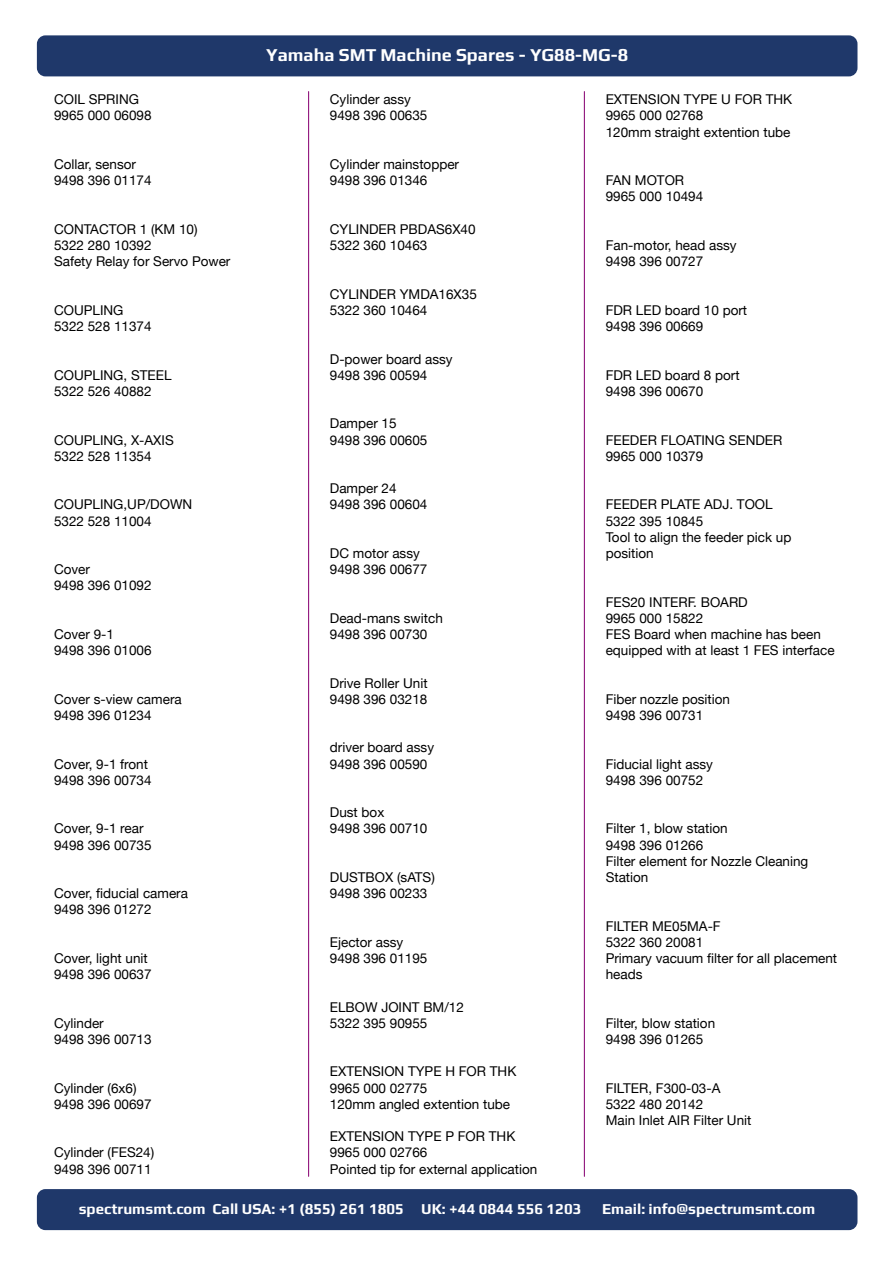
<style>
.page{position:relative;width:893px;height:1263px;background:#fff}
.page>*{position:absolute;margin:0;border:0;box-sizing:border-box;transform-origin:0 0}
.t1{font:700 18px "Play";color:#fff}
.t2{font:700 15px "Play";color:#fff}
.t3{font:13.5px/16.2px "Helvetica Neue";color:#000}
</style>
<div class="page">
<hr style="left:308px;top:91px;width:1px;height:1085px;background:#941d81">
<hr style="left:584px;top:91px;width:1px;height:1085px;background:#941d81">
<div style="left:37px;top:35px;width:820px;height:41px;background:#1f386a;border-radius:9px"></div>
<div style="left:37px;top:1189px;width:820px;height:41px;background:#1f386a;border-radius:9px"></div>
<p class="t3" style="left:54px;top:92px;width:99px">COIL SPRING<br>9965 000 06098</p>
<p class="t3" style="left:54px;top:157px;width:99px">Collar, sensor<br>9498 396 01174</p>
<p class="t3" style="left:54px;top:222px;width:178px">CONTACTOR 1 (KM 10)<br>5322 280 10392<br>Safety Relay for Servo Power</p>
<p class="t3" style="left:54px;top:303px;width:99px">COUPLING<br>5322 528 11374</p>
<p class="t3" style="left:54px;top:368px;width:119px">COUPLING, STEEL<br>5322 526 40882</p>
<p class="t3" style="left:54px;top:432px;width:121px">COUPLING, X-AXIS<br>5322 528 11354</p>
<p class="t3" style="left:54px;top:497px;width:140px">COUPLING,UP/DOWN<br>5322 528 11004</p>
<p class="t3" style="left:54px;top:562px;width:99px">Cover<br>9498 396 01092</p>
<p class="t3" style="left:54px;top:627px;width:99px">Cover 9-1<br>9498 396 01006</p>
<p class="t3" style="left:54px;top:692px;width:129px">Cover s-view camera<br>9498 396 01234</p>
<p class="t3" style="left:54px;top:756px;width:99px">Cover, 9-1 front<br>9498 396 00734</p>
<p class="t3" style="left:54px;top:821px;width:99px">Cover, 9-1 rear<br>9498 396 00735</p>
<p class="t3" style="left:54px;top:886px;width:136px">Cover, fiducial camera<br>9498 396 01272</p>
<p class="t3" style="left:54px;top:951px;width:99px">Cover, light unit<br>9498 396 00637</p>
<p class="t3" style="left:54px;top:1016px;width:99px">Cylinder<br>9498 396 00713</p>
<p class="t3" style="left:54px;top:1080px;width:99px">Cylinder (6x6)<br>9498 396 00697</p>
<p class="t3" style="left:54px;top:1145px;width:102px">Cylinder (FES24)<br>9498 396 00711</p>
<h1 class="t1" style="left:266px;top:42px;width:364px">Yamaha SMT Machine Spares - YG88-MG-8</h1>
<p class="t3" style="left:330px;top:92px;width:99px">Cylinder assy<br>9498 396 00635</p>
<p class="t3" style="left:330px;top:157px;width:131px">Cylinder mainstopper<br>9498 396 01346</p>
<p class="t3" style="left:330px;top:222px;width:147px">CYLINDER PBDAS6X40<br>5322 360 10463</p>
<p class="t3" style="left:330px;top:287px;width:149px">CYLINDER YMDA16X35<br>5322 360 10464</p>
<p class="t3" style="left:330px;top:351px;width:124px">D-power board assy<br>9498 396 00594</p>
<p class="t3" style="left:330px;top:416px;width:99px">Damper 15<br>9498 396 00605</p>
<p class="t3" style="left:330px;top:481px;width:99px">Damper 24<br>9498 396 00604</p>
<p class="t3" style="left:330px;top:546px;width:99px">DC motor assy<br>9498 396 00677</p>
<p class="t3" style="left:330px;top:611px;width:115px">Dead-mans switch<br>9498 396 00730</p>
<p class="t3" style="left:330px;top:675px;width:99px">Drive Roller Unit<br>9498 396 03218</p>
<p class="t3" style="left:330px;top:740px;width:106px">driver board assy<br>9498 396 00590</p>
<p class="t3" style="left:330px;top:805px;width:99px">Dust box<br>9498 396 00710</p>
<p class="t3" style="left:330px;top:870px;width:107px">DUSTBOX (sATS)<br>9498 396 00233</p>
<p class="t3" style="left:330px;top:935px;width:99px">Ejector assy<br>9498 396 01195</p>
<p class="t3" style="left:330px;top:999px;width:136px">ELBOW JOINT BM/12<br>5322 395 90955</p>
<p class="t3" style="left:330px;top:1064px;width:188px">EXTENSION TYPE H FOR THK<br>9965 000 02775<br>120mm angled extention tube</p>
<p class="t3" style="left:330px;top:1129px;width:209px">EXTENSION TYPE P FOR THK<br>9965 000 02766<br>Pointed tip for external application</p>
<p class="t3" style="left:606px;top:92px;width:188px">EXTENSION TYPE U FOR THK<br>9965 000 02768<br>120mm straight extention tube</p>
<p class="t3" style="left:606px;top:173px;width:99px">FAN MOTOR<br>9965 000 10494</p>
<p class="t3" style="left:606px;top:238px;width:133px">Fan-motor, head assy<br>9498 396 00727</p>
<p class="t3" style="left:606px;top:303px;width:143px">FDR LED board 10 port<br>9498 396 00669</p>
<p class="t3" style="left:606px;top:368px;width:136px">FDR LED board 8 port<br>9498 396 00670</p>
<p class="t3" style="left:606px;top:432px;width:178px">FEEDER FLOATING SENDER<br>9965 000 10379</p>
<p class="t3" style="left:606px;top:497px;width:187px">FEEDER PLATE ADJ. TOOL<br>5322 395 10845<br>Tool to align the feeder pick up position</p>
<p class="t3" style="left:606px;top:594px;width:231px">FES20 INTERF. BOARD<br>9965 000 15822<br>FES Board when machine has been equipped with at least 1 FES interface</p>
<p class="t3" style="left:606px;top:692px;width:126px">Fiber nozzle position<br>9498 396 00731</p>
<p class="t3" style="left:606px;top:756px;width:109px">Fiducial light assy<br>9498 396 00752</p>
<p class="t3" style="left:606px;top:821px;width:204px">Filter 1, blow station<br>9498 396 01266<br>Filter element for Nozzle Cleaning<br>Station</p>
<p class="t3" style="left:606px;top:918px;width:233px">FILTER ME05MA-F<br>5322 360 20081<br>Primary vacuum filter for all placement heads</p>
<p class="t3" style="left:606px;top:1016px;width:111px">Filter, blow station<br>9498 396 01265</p>
<p class="t3" style="left:606px;top:1080px;width:147px">FILTER, F300-03-A<br>5322 480 20142<br>Main Inlet AIR Filter Unit</p>
<p class="t2" style="left:79px;top:1198px;width:504px">spectrumsmt.com Call USA: +1 (855) 261 1805 UK: +44 0844 556 1203</p>
<p class="t2" style="left:602px;top:1198px;width:215px">Email: info@spectrumsmt.com</p>
</div>
